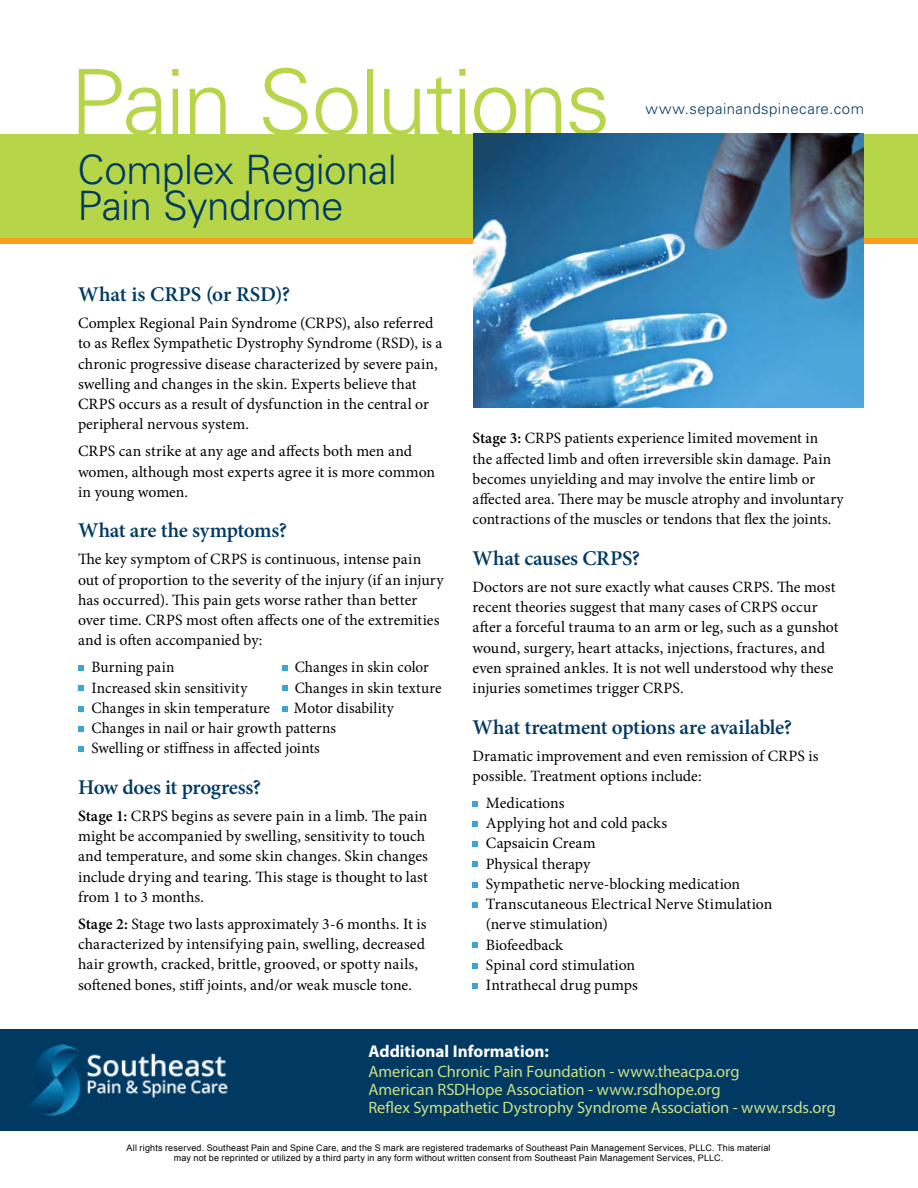
<style>
.page{position:relative;width:918px;height:1188px;background:#fff}
.page>*{position:absolute;margin:0;border:0;box-sizing:border-box;transform-origin:0 0}
.t1{font:300 90px "Univers";letter-spacing:-.025em;color:#b6d549}
.t2{font:300 40.5px/36px "Univers";letter-spacing:-.015em;color:#003a63}
.t3{font:600 21px "Minion Pro";letter-spacing:-.015em;color:#003a63}
.t4{font:700 17.1px "Myriad Pro";color:#fff}
.t5{font:16.5px/17.9px "Myriad Pro";color:#cbdf83}
.t6{font:15.75px/20.2px "Minion Pro";letter-spacing:.005em;color:#000}
.t7{font:300 15px "Univers";letter-spacing:.03em;color:#003a63}
.t8{font:9px/10.5px "Arial";letter-spacing:.02em;color:#000;text-align:center}
.s1{font-weight:600}
</style>
<div class="page">
<svg style="left:78px;top:665px;width:6px;height:6px"></svg>
<svg style="left:282px;top:665px;width:6px;height:6px"></svg>
<svg style="left:78px;top:685px;width:6px;height:6px"></svg>
<svg style="left:282px;top:685px;width:6px;height:6px"></svg>
<svg style="left:78px;top:706px;width:6px;height:5px"></svg>
<svg style="left:282px;top:706px;width:6px;height:5px"></svg>
<svg style="left:78px;top:726px;width:6px;height:6px"></svg>
<svg style="left:78px;top:746px;width:6px;height:6px"></svg>
<svg style="left:472px;top:801px;width:6px;height:5px"></svg>
<svg style="left:472px;top:821px;width:6px;height:6px"></svg>
<svg style="left:472px;top:841px;width:6px;height:6px"></svg>
<svg style="left:472px;top:861px;width:6px;height:6px"></svg>
<svg style="left:472px;top:882px;width:6px;height:5px"></svg>
<svg style="left:472px;top:902px;width:6px;height:6px"></svg>
<svg style="left:472px;top:942px;width:6px;height:6px"></svg>
<svg style="left:472px;top:963px;width:6px;height:5px"></svg>
<svg style="left:472px;top:983px;width:6px;height:6px"></svg>
<div style="left:0;top:134px;width:918px;height:109px;background:#b6d549"></div>
<div style="left:0;top:238px;width:918px;height:6px;background:#f99d1c"></div>
<img style="left:473px;top:134px;width:391px;height:274px">
<div style="left:0;top:1030px;width:918px;height:101px;background:#003a63"></div>
<img style="left:30px;top:1044px;width:198px;height:72px">
<h1 class="t1" style="left:70px;top:48px;width:542px">Pain Solutions</h1>
<h2 class="t2" style="left:77px;top:152px;width:321px">Complex Regional<br>Pain Syndrome</h2>
<p class="t7" style="left:646px;top:100px;width:220px">www.sepainandspinecare.com</p>
<h3 class="t3" style="left:78px;top:280px;width:214px">What is CRPS (or RSD)?</h3>
<p class="t6" style="left:78px;top:313px;width:366px">Complex Regional Pain Syndrome (CRPS), also referred to as Reflex Sympathetic Dystrophy Syndrome (RSD), is a chronic progressive disease characterized by severe pain, swelling and changes in the skin. Experts believe that CRPS occurs as a result of dysfunction in the central or peripheral nervous system.</p>
<p class="t6" style="left:78px;top:441px;width:359px">CRPS can strike at any age and affects both men and women, although most experts agree it is more common in young women.</p>
<h3 class="t3" style="left:78px;top:516px;width:211px">What are the symptoms?</h3>
<p class="t6" style="left:78px;top:549px;width:367px">The key symptom of CRPS is continuous, intense pain out of proportion to the severity of the injury (if an injury has occurred). This pain gets worse rather than better over time. CRPS most often affects one of the extremities and is often accompanied by:</p>
<p class="t6" style="left:92px;top:657px;width:84px">Burning pain</p>
<p class="t6" style="left:295px;top:657px;width:136px">Changes in skin color</p>
<p class="t6" style="left:92px;top:678px;width:157px">Increased skin sensitivity</p>
<p class="t6" style="left:295px;top:678px;width:148px">Changes in skin texture</p>
<p class="t6" style="left:92px;top:698px;width:180px">Changes in skin temperature</p>
<p class="t6" style="left:92px;top:698px;width:304px;text-indent:202px">Motor disability<br>Changes in nail or hair growth patterns<br>Swelling or stiffness in affected joints</p>
<h3 class="t3" style="left:78px;top:773px;width:185px">How does it progress?</h3>
<p class="t6" style="left:78px;top:806px;width:352px"><span class="s1">Stage 1:</span> CRPS begins as severe pain in a limb. The pain might be accompanied by swelling, sensitivity to touch and temperature, and some skin changes. Skin changes include drying and tearing. This stage is thought to last from 1 to 3 months.</p>
<p class="t6" style="left:78px;top:914px;width:350px"><span class="s1">Stage 2:</span> Stage two lasts approximately 3-6 months. It is characterized by intensifying pain, swelling, decreased hair growth, cracked, brittle, grooved, or spotty nails, softened bones, stiff joints, and/or weak muscle tone.</p>
<p class="t6" style="left:472px;top:428px;width:373px"><span class="s1">Stage 3:</span> CRPS patients experience limited movement in<br>the affected limb and often irreversible skin damage. Pain becomes unyielding and may involve the entire limb or affected area. There may be muscle atrophy and involuntary contractions of the muscles or tendons that flex the joints.</p>
<h3 class="t3" style="left:472px;top:544px;width:169px">What causes CRPS?</h3>
<p class="t6" style="left:472px;top:577px;width:368px">Doctors are not sure exactly what causes CRPS. The most recent theories suggest that many cases of CRPS occur after a forceful trauma to an arm or leg, such as a gunshot wound, surgery, heart attacks, injections, fractures, and even sprained ankles. It is not well understood why these injuries sometimes trigger CRPS.</p>
<h3 class="t3" style="left:472px;top:712px;width:321px">What treatment options are available?</h3>
<p class="t6" style="left:472px;top:746px;width:348px">Dramatic improvement and even remission of CRPS is possible. Treatment options include:</p>
<p class="t6" style="left:486px;top:793px;width:288px">Medications<br>Applying hot and cold packs<br>Capsaicin Cream<br>Physical therapy<br>Sympathetic nerve-blocking medication<br>Transcutaneous Electrical Nerve Stimulation (nerve stimulation)<br>Biofeedback<br>Spinal cord stimulation<br>Intrathecal drug pumps</p>
<p class="t4" style="left:368px;top:1040px;width:182px">Additional Information:</p>
<p class="t5" style="left:368px;top:1062px;width:469px">American Chronic Pain Foundation - www.theacpa.org<br>American RSDHope Association - www.rsdhope.org<br>Reflex Sympathetic Dystrophy Syndrome Association - www.rsds.org</p>
<p class="t8" style="left:127px;top:1142px;width:646px">All rights reserved. Southeast Pain and Spine Care, and the S mark are registered trademarks of Southeast Pain Management Services, PLLC. This material may not be reprinted or utilized by a third party in any form without written consent from Southeast Pain Management Services, PLLC.</p>
</div>
